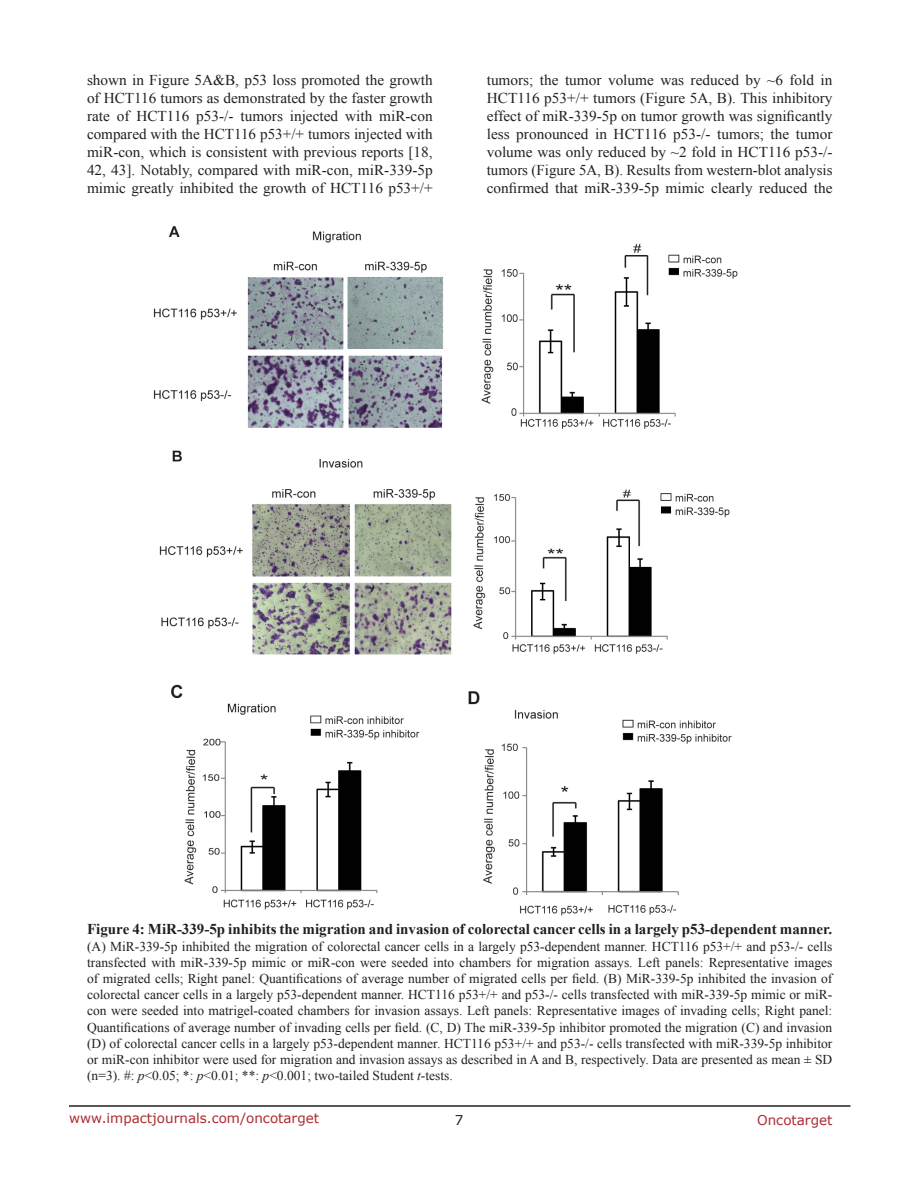
<style>
.page{position:relative;width:918px;height:1188px;background:#fff}
.page>*{position:absolute;margin:0;border:0;box-sizing:border-box;transform-origin:0 0}
.BodyText{font:15px/18px "Times New Roman";color:#221f22;text-align:justify}
.FigureText{font:700 15px "Times New Roman";color:#221f22}
.FigureText-2{font:13.5px/16.2px "Times New Roman";color:#221f22;text-align:justify}
.t1{font:13.5px "Verdana";color:#ac2b31}
.t2{font:13.5px "Verdana";color:#221f22}
.s1{font-style:italic}
</style>
<div class="page">
<hr style="left:69px;top:1105px;width:781px;height:2px;background:#231f20">
<img style="left:153px;top:226px;width:585px;height:690px">
<p class="BodyText" style="left:87px;top:71px;width:347px">shown in Figure 5A&amp;B, p53 loss promoted the growth of HCT116 tumors as demonstrated by the faster growth rate of HCT116 p53-/- tumors injected with miR-con compared with the HCT116 p53+/+ tumors injected with miR-con, which is consistent with previous reports [18, 42, 43]. Notably, compared with miR-con, miR-339-5p mimic greatly inhibited the growth of HCT116 p53+/+</p>
<p class="BodyText" style="left:487px;top:71px;width:347px">tumors; the tumor volume was reduced by ~6 fold in HCT116 p53+/+ tumors (Figure 5A, B). This inhibitory effect of miR-339-5p on tumor growth was significantly less pronounced in HCT116 p53-/- tumors; the tumor volume was only reduced by ~2 fold in HCT116 p53-/- tumors (Figure 5A, B). Results from western-blot analysis confirmed that miR-339-5p mimic clearly reduced the</p>
<p class="FigureText" style="left:87px;top:919px;width:747px">Figure 4: MiR-339-5p inhibits the migration and invasion of colorectal cancer cells in a largely p53-dependent manner.</p>
<p class="FigureText-2" style="left:87px;top:938px;width:747px">(A) MiR-339-5p inhibited the migration of colorectal cancer cells in a largely p53-dependent manner. HCT116 p53+/+ and p53-/- cells transfected with miR-339-5p mimic or miR-con were seeded into chambers for migration assays. Left panels: Representative images of migrated cells; Right panel: Quantifications of average number of migrated cells per field. (B) MiR-339-5p inhibited the invasion of colorectal cancer cells in a largely p53-dependent manner. HCT116 p53+/+ and p53-/- cells transfected with miR-339-5p mimic or miR&shy;con were seeded into matrigel-coated chambers for invasion assays. Left panels: Representative images of invading cells; Right panel:<br>Quantifications of average number of invading cells per field. (C, D) The miR-339-5p inhibitor promoted the migration (C) and invasion (D) of colorectal cancer cells in a largely p53-dependent manner. HCT116 p53+/+ and p53-/- cells transfected with miR-339-5p inhibitor or miR-con inhibitor were used for migration and invasion assays as described in A and B, respectively. Data are presented as mean ± SD (n=3). #: <span class="s1">p</span>&lt;0.05; *: <span class="s1">p</span>&lt;0.01; **: <span class="s1">p</span>&lt;0.001; two-tailed Student <span class="s1">t</span>-tests.</p>
<p class="t1" style="left:69px;top:1109px;width:252px">www.impactjournals.com/oncotarget</p>
<p class="t2" style="left:455px;top:1111px;width:10px">7</p>
<p class="t1" style="left:757px;top:1111px;width:77px">Oncotarget</p>
</div>
